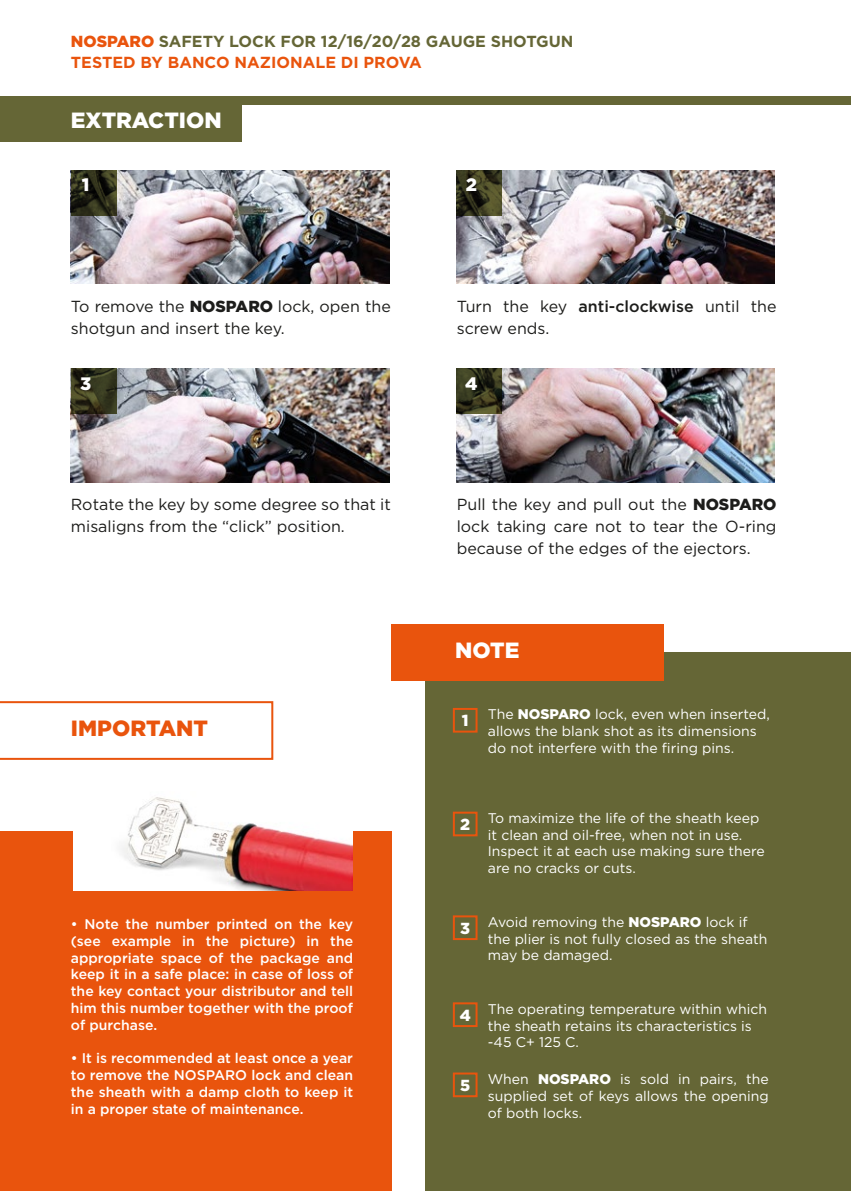
<style>
.page{position:relative;width:851px;height:1191px;background:#fff}
.page>*{position:absolute;margin:0;border:0;box-sizing:border-box;transform-origin:0 0}
.t1{font:900 22px "Gotham";color:#fff}
.t2{font:900 22px "Gotham";color:#e9540d}
.t3{font:900 18px "Gotham";color:#fff}
.t4{font:16px/22px "Gotham";color:#1d1d1b}
.t5{font:700 16px/20.8px "Gotham";color:#656636}
.t6{font:900 16px "Gotham";color:#fff}
.t7{font:14px/16.8px "Gotham";color:#fff}
.t8{font:500 14px/16.8px "Gotham";color:#fff;text-align:justify}
.s1{font-weight:900;color:#e9540d}
.s2{color:#e9540d}
.s3{font-weight:900}
.s4{font-weight:500}
.s5{font-weight:900;font-size:16px}
</style>
<div class="page">
<img style="left:71px;top:170px;width:318px;height:113px">
<img style="left:71px;top:369px;width:318px;height:113px">
<img style="left:456px;top:369px;width:318px;height:113px">
<img style="left:456px;top:170px;width:318px;height:113px">
<div style="left:425px;top:652px;width:425px;height:539px;background:#656636"></div>
<div style="left:391px;top:624px;width:272px;height:56px;background:#e9540d"></div>
<div style="left:0;top:701px;width:273px;height:59px;border:2px solid #e9540d"></div>
<div style="left:0;top:96px;width:241px;height:46px;background:#656636"></div>
<div style="left:0;top:96px;width:850px;height:9px;background:#656636"></div>
<svg style="left:71px;top:170px;width:45px;height:45px;background:#292a18"></svg>
<svg style="left:71px;top:369px;width:45px;height:45px;background:#33331c"></svg>
<svg style="left:456px;top:170px;width:46px;height:45px;background:#37361e"></svg>
<svg style="left:456px;top:369px;width:46px;height:45px;background:#34351c"></svg>
<div style="left:0;top:831px;width:391px;height:360px;background:#e9540d"></div>
<img style="left:73px;top:797px;width:279px;height:93px">
<div style="left:453px;top:708px;width:24px;height:24px;border:2px solid #e9540d"></div>
<div style="left:453px;top:915px;width:24px;height:25px;border:2px solid #e9540d"></div>
<div style="left:453px;top:1072px;width:24px;height:25px;border:2px solid #e9540d"></div>
<div style="left:453px;top:1002px;width:24px;height:25px;border:2px solid #e9540d"></div>
<div style="left:453px;top:811px;width:24px;height:25px;border:2px solid #e9540d"></div>
<p class="t5" style="left:71px;top:31px;width:504px"><span class="s1">NOSPARO</span> SAFETY LOCK FOR 12/16/20/28 GAUGE SHOTGUN<br><span class="s2">TESTED BY BANCO NAZIONALE DI PROVA</span></p>
<h1 class="t1" style="left:71px;top:105px;width:152px">EXTRACTION</h1>
<p class="t3" style="left:82px;top:172px;width:9px">1</p>
<p class="t3" style="left:466px;top:172px;width:13px">2</p>
<p class="t4" style="left:71px;top:295px;width:321px">To remove the <span class="s3">NOSPARO</span> lock, open the shotgun and insert the key.</p>
<p class="t4" style="left:456px;top:295px;width:321px">Turn the key <span class="s4">anti-clockwise</span> until the screw ends.</p>
<p class="t3" style="left:80px;top:371px;width:13px">3</p>
<p class="t3" style="left:465px;top:371px;width:14px">4</p>
<p class="t4" style="left:71px;top:493px;width:321px">Rotate the key by some degree so that it misaligns from the “click” position.</p>
<p class="t4" style="left:456px;top:493px;width:321px;text-align:justify">Pull the key and pull out the <span class="s3">NOSPARO </span>lock taking care not to tear the O-ring because of the edges of the ejectors.</p>
<h1 class="t1" style="left:455px;top:635px;width:66px">NOTE</h1>
<h1 class="t2" style="left:71px;top:713px;width:139px">IMPORTANT</h1>
<p class="t6" style="left:462px;top:709px;width:8px">1</p>
<p class="t7" style="left:488px;top:705px;width:283px">The <span class="s3">NOSPARO</span> lock, even when inserted, allows the blank shot as its dimensions do not interfere with the firing pins.</p>
<p class="t7" style="left:488px;top:809px;width:278px;text-indent:-28px"><span class="s5">2</span> To maximize the life of the sheath keep it clean and oil-free, when not in use.<br>Inspect it at each use making sure there are no cracks or cuts.</p>
<p class="t8" style="left:71px;top:915px;width:284px">• Note the number printed on the key (see example in the picture) in the appropriate space of the package and keep it in a safe place: in case of loss of the key contact your distributor and tell him this number together with the proof of purchase.</p>
<p class="t8" style="left:71px;top:1050px;width:284px">• It is recommended at least once a year to remove the NOSPARO lock and clean the sheath with a damp cloth to keep it in a proper state of maintenance.</p>
<p class="t6" style="left:460px;top:917px;width:11px">3</p>
<p class="t7" style="left:488px;top:913px;width:281px">Avoid removing the <span class="s3">NOSPARO</span> lock if the plier is not fully closed as the sheath may be damaged.</p>
<p class="t6" style="left:459px;top:1004px;width:13px">4</p>
<p class="t7" style="left:488px;top:1000px;width:281px">The operating temperature within which the sheath retains its characteristics is -45 C+ 125 C.</p>
<p class="t6" style="left:460px;top:1074px;width:12px">5</p>
<p class="t7" style="left:488px;top:1070px;width:282px;text-align:justify">When <span class="s3">NOSPARO</span> is sold in pairs, the supplied set of keys allows the opening of both locks.</p>
</div>
